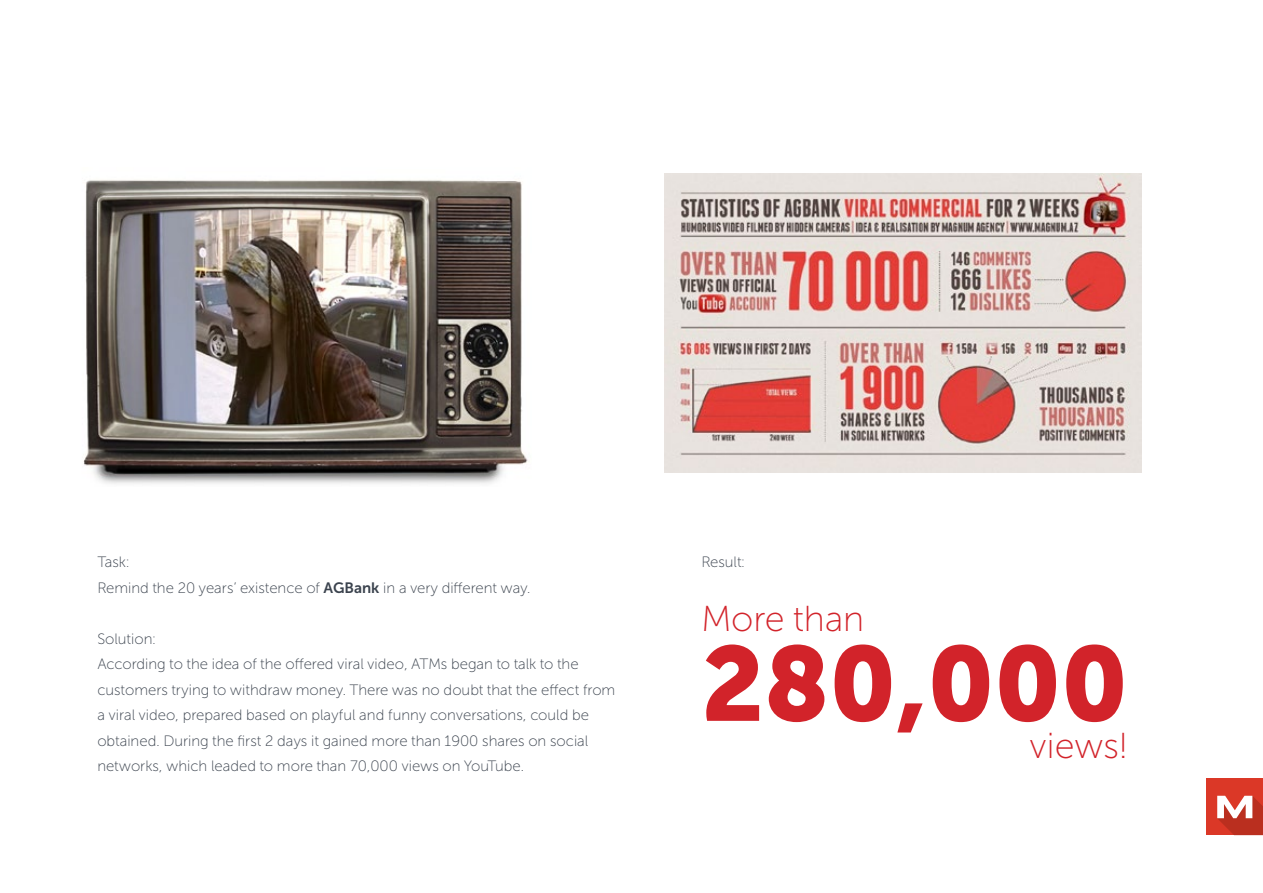
<style>
.page{position:relative;width:1263px;height:893px;background:#fff}
.page>*{position:absolute;margin:0;border:0;box-sizing:border-box;transform-origin:0 0}
.t1{font:105px "Museo Sans Cyrl 900";color:#d2232a}
.t2{font:36px "Museo Sans Cyrl 100";color:#d2232a}
.t3{font:15px/25.5px "Museo Sans Cyrl 100";color:#3b434e}
.s1{font-family:"Museo Sans Cyrl 700"}
</style>
<div class="page">
<div style="left:1206px;top:779px;width:57px;height:56px;background:#db3827"></div>
<svg style="left:1217px;top:796px;width:46px;height:39px"></svg>
<img style="left:83px;top:180px;width:445px;height:304px">
<img style="left:664px;top:174px;width:478px;height:298px">
<p class="t3" style="left:97px;top:550px;width:435px">Task:<br>Remind the 20 years’ existence of <span class="s1">AGBank</span> in a very different way.</p>
<p class="t3" style="left:97px;top:626px;width:519px">Solution:<br>According to the idea of the offered viral video, ATMs began to talk to the customers trying to withdraw money. There was no doubt that the effect from a viral video, prepared based on playful and funny conversations, could be obtained. During the first 2 days it gained more than 1900 shares on social networks, which leaded to more than 70,000 views on YouTube.</p>
<p class="t3" style="left:701px;top:550px;width:45px">Result:</p>
<h2 class="t2" style="left:701px;top:599px;width:165px">More than</h2>
<h1 class="t1" style="left:701px;top:624px;width:428px">280,000</h1>
<h2 class="t2" style="left:1029px;top:727px;width:100px">views!</h2>
</div>
